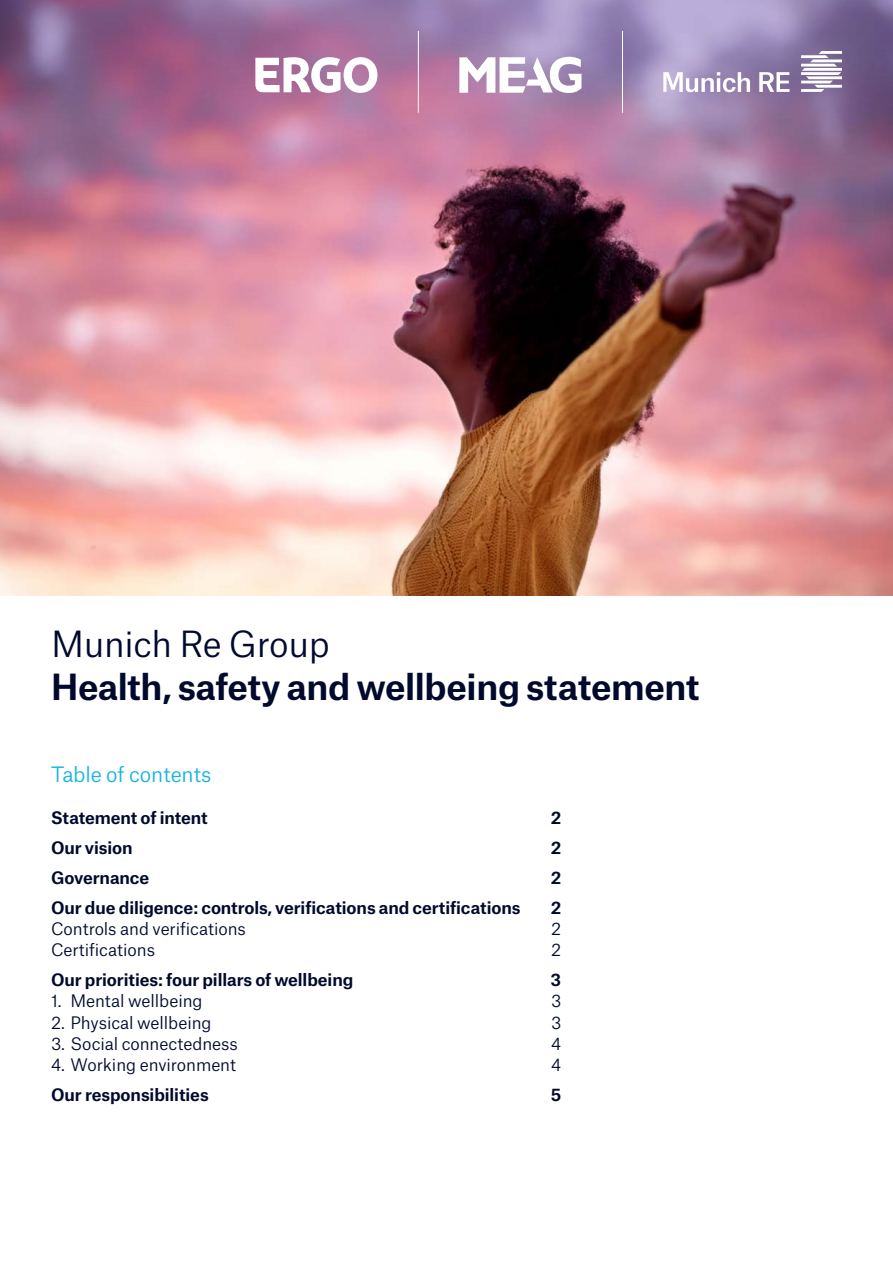
<style>
.page{position:relative;width:893px;height:1263px;background:#fff}
.page>*{position:absolute;margin:0;border:0;box-sizing:border-box;transform-origin:0 0}
.t1{font:700 34.5px "Munich Re Neue";letter-spacing:-.01em;color:#010a2d}
.t2{font:34.5px "Munich Re Neue";letter-spacing:-.01em;color:#010a2d}
.t3{font:20.25px "Munich Re Neue";letter-spacing:-.005em;color:#17b4de}
.t4{font:700 16.5px "Munich Re Neue";letter-spacing:-.005em;color:#010a2d}
.t5{font:16.5px "Munich Re Neue";letter-spacing:-.005em;color:#010a2d}
</style>
<div class="page">
<img style="left:0;top:221px;width:893px;height:374px">
<svg style="left:0;top:0;width:893px;height:221px;background:#a17197"></svg>
<svg style="left:663px;top:51px;width:179px;height:41px"></svg>
<svg style="left:255px;top:57px;width:122px;height:36px"></svg>
<hr style="left:622px;top:31px;width:1px;height:82px;background:#fff">
<hr style="left:418px;top:31px;width:1px;height:82px;background:#fff">
<svg style="left:459px;top:53px;width:122px;height:40px"></svg>
<h1 class="t2" style="left:51px;top:617px;width:280px">Munich Re Group</h1>
<h1 class="t1" style="left:51px;top:658px;width:650px">Health, safety and wellbeing statement</h1>
<p class="t3" style="left:51px;top:758px;width:162px">Table of contents</p>
<p class="t4" style="left:51px;top:805px;width:158px">Statement of intent</p>
<p class="t4" style="left:551px;top:805px;width:12px">2</p>
<p class="t4" style="left:51px;top:834px;width:83px">Our vision</p>
<p class="t4" style="left:551px;top:834px;width:12px">2</p>
<p class="t4" style="left:51px;top:864px;width:100px">Governance</p>
<p class="t4" style="left:551px;top:864px;width:12px">2</p>
<p class="t4" style="left:51px;top:894px;width:471px">Our due diligence: controls, verifications and certifications</p>
<p class="t4" style="left:551px;top:894px;width:12px">2</p>
<p class="t5" style="left:51px;top:915px;width:196px">Controls and verifications</p>
<p class="t5" style="left:551px;top:915px;width:12px">2</p>
<p class="t5" style="left:51px;top:937px;width:105px">Certifications</p>
<p class="t5" style="left:551px;top:937px;width:12px">2</p>
<p class="t4" style="left:51px;top:966px;width:304px">Our priorities: four pillars of wellbeing</p>
<p class="t4" style="left:551px;top:966px;width:12px">3</p>
<p class="t5" style="left:51px;top:988px;width:153px">1. Mental wellbeing</p>
<p class="t5" style="left:551px;top:988px;width:12px">3</p>
<p class="t5" style="left:51px;top:1009px;width:162px">2. Physical wellbeing</p>
<p class="t5" style="left:551px;top:1009px;width:12px">3</p>
<p class="t5" style="left:51px;top:1030px;width:188px">3. Social connectedness</p>
<p class="t5" style="left:551px;top:1030px;width:12px">4</p>
<p class="t5" style="left:51px;top:1052px;width:186px">4. Working environment</p>
<p class="t5" style="left:551px;top:1052px;width:12px">4</p>
<p class="t4" style="left:51px;top:1081px;width:159px">Our responsibilities</p>
<p class="t4" style="left:551px;top:1081px;width:12px">5</p>
</div>
